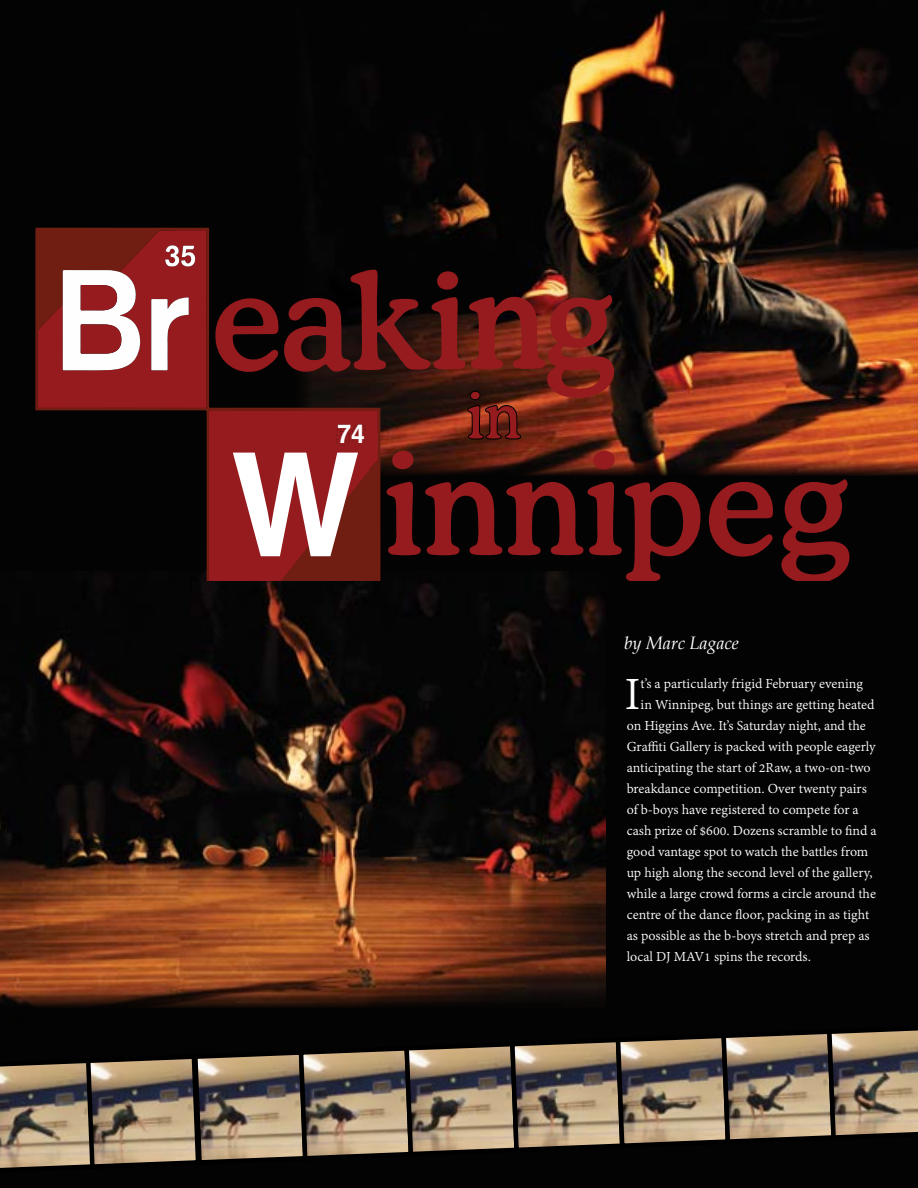
<style>
.page{position:relative;width:918px;height:1188px;background:#030303}
.page>*{position:absolute;margin:0;border:0;box-sizing:border-box;transform-origin:0 0}
.t1{font:500 140.85px "Cooper BT";color:#951b1e;scale:.95 1}
.t2{font:500 64.35px "Cooper BT";color:#951b1e;scale:.95 1}
.t3{font:49.95px "Adobe Devanagari";color:#fff}
.t4{font:700 26.1px "Helvetica";color:#fff;scale:.95 1}
.t5{font:italic 18px "Book Antiqua";color:#fff}
.t6{font:15px "Adobe Devanagari";color:#fff}
.s1{font-family:"Helvetica";font-weight:700;font-size:144px;color:#fff}
</style>
<div class="page">
<img style="left:367px;top:9px;width:551px;height:467px">
<svg style="left:0;top:1030px;width:918px;height:138px"></svg>
<img style="left:0;top:581px;width:606px;height:427px">
<svg style="left:38px;top:230px;width:577px;height:351px"></svg>
<h2 class="t2" style="left:467px;top:376px;width:59px">in</h2>
<h3 class="t4" style="left:338px;top:412px;width:30px">74</h3>
<h1 class="t1" style="left:231px;top:418px;width:652px"><span class="s1">W</span> innipeg</h1>
<p class="t5" style="left:624px;top:632px;width:116px">by Marc Lagace</p>
<h3 class="t3" style="left:625px;top:666px;width:17px">I</h3>
<p class="t6" style="left:641px;top:675px;width:224px">t’s a particularly frigid February evening</p>
<p class="t6" style="left:641px;top:696px;width:236px">in Winnipeg, but things are getting heated</p>
<p class="t6" style="left:627px;top:717px;width:241px">on Higgins Ave. It’s Saturday night, and the</p>
<p class="t6" style="left:627px;top:738px;width:251px">Graffiti Gallery is packed with people eagerly</p>
<p class="t6" style="left:627px;top:759px;width:246px">anticipating the start of 2Raw, a two-on-two</p>
<p class="t6" style="left:627px;top:780px;width:242px">breakdance competition. Over twenty pairs</p>
<p class="t6" style="left:627px;top:801px;width:233px">of b-boys have registered to compete for a</p>
<p class="t6" style="left:627px;top:822px;width:252px">cash prize of $600. Dozens scramble to find a</p>
<p class="t6" style="left:627px;top:843px;width:243px">good vantage spot to watch the battles from</p>
<p class="t6" style="left:627px;top:864px;width:247px">up high along the second level of the gallery,</p>
<p class="t6" style="left:627px;top:885px;width:251px">while a large crowd forms a circle around the</p>
<p class="t6" style="left:627px;top:906px;width:244px">centre of the dance floor, packing in as tight</p>
<p class="t6" style="left:627px;top:927px;width:245px">as possible as the b-boys stretch and prep as</p>
<p class="t6" style="left:627px;top:948px;width:186px">local DJ MAV1 spins the records.</p>
</div>
